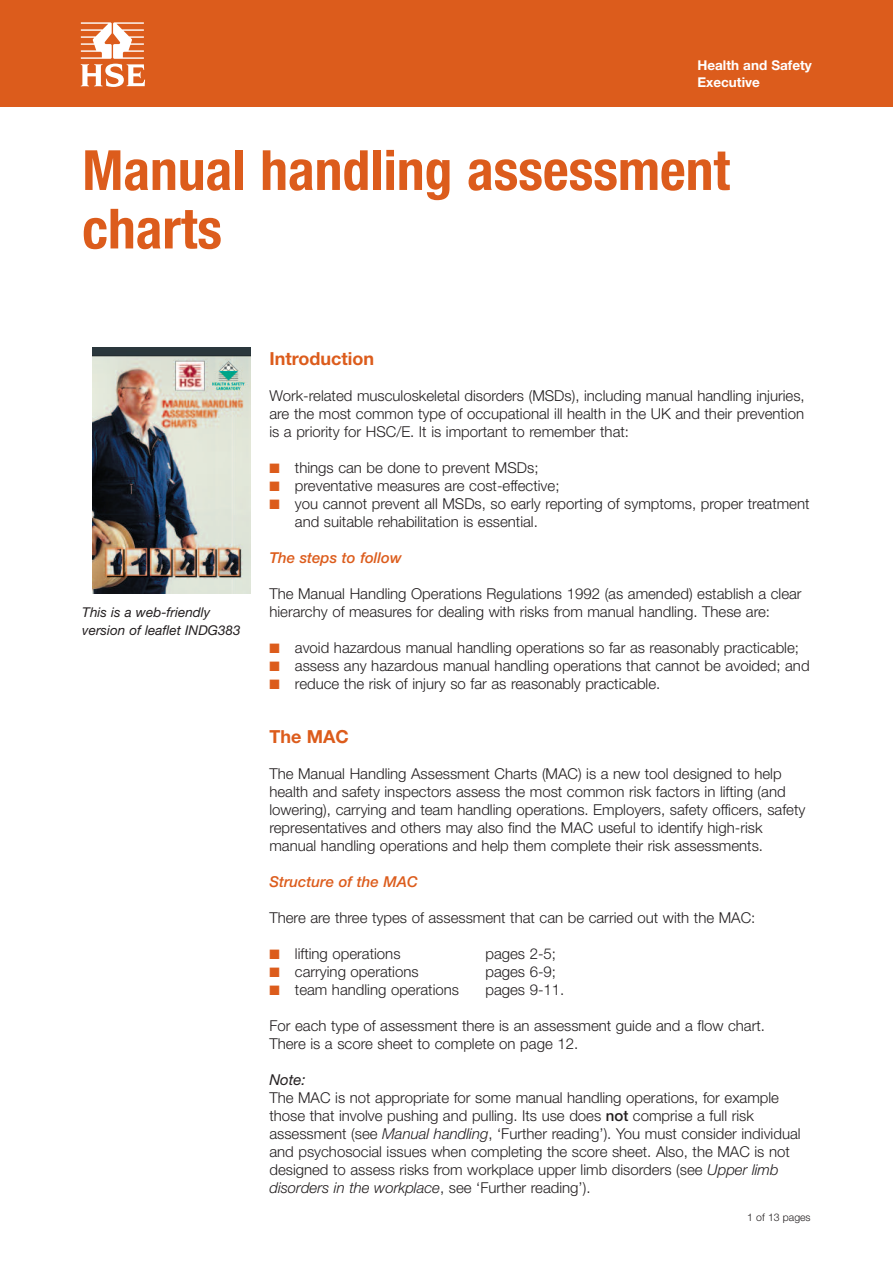
<style>
.page{position:relative;width:893px;height:1263px;background:#fff}
.page>*{position:absolute;margin:0;border:0;box-sizing:border-box;transform-origin:0 0}
.t1{font:700 condensed 55.5px/58.5px "Helvetica Neue";color:#dc5c1c}
.t2{font:700 18px "Helvetica Neue";color:#dc5c1c}
.t3{font:300 15px/18px "Helvetica Neue";color:#231f20}
.t4{font:italic 500 15px "Helvetica Neue";color:#dc5c1c}
.t5{font:italic 15px "Helvetica Neue";color:#231f20}
.t6{font:italic 13.5px/18px "Helvetica Neue";color:#231f20}
.t7{font:700 13.5px/16.5px "Helvetica Neue";color:#fff}
.t8{font:300 10.5px "Helvetica Neue";color:#231f20}
.s1{color:#dc5c1c}
.s2{font-weight:500}
.s3{font-style:italic}
</style>
<div class="page">
<div style="left:0;top:0;width:893px;height:106px;background:#dc5c1c"></div>
<svg style="left:81px;top:22px;width:64px;height:65px"></svg>
<img style="left:92px;top:348px;width:159px;height:245px">
<p class="t7" style="left:697px;top:59px;width:116px">Health and Safety<br>Executive</p>
<h1 class="t1" style="left:82px;top:146px;width:649px">Manual handling assessment charts</h1>
<p class="t6" style="left:82px;top:604px;width:160px">This is a web-friendly version of leaflet INDG383</p>
<p class="t2" style="left:269px;top:352px;width:106px">Introduction</p>
<p class="t3" style="left:269px;top:388px;width:537px;text-align:justify">Work-related musculoskeletal disorders (MSDs), including manual handling injuries, are the most common type of occupational ill health in the UK and their prevention is a priority for HSC/E. It is important to remember that:</p>
<p class="t3" style="left:269px;top:460px;width:271px"><span class="s1">■</span> things can be done to prevent MSDs;</p>
<p class="t3" style="left:269px;top:478px;width:292px"><span class="s1">■</span> preventative measures are cost-effective;</p>
<p class="t3" style="left:295px;top:496px;width:516px;text-indent:-26px"><span class="s1">■</span> you cannot prevent all MSDs, so early reporting of symptoms, proper treatment and suitable rehabilitation is essential.</p>
<p class="t4" style="left:269px;top:552px;width:134px">The steps to follow</p>
<p class="t3" style="left:269px;top:586px;width:534px">The Manual Handling Operations Regulations 1992 (as amended) establish a clear hierarchy of measures for dealing with risks from manual handling. These are:</p>
<p class="t3" style="left:269px;top:640px;width:531px"><span class="s1">■</span> avoid hazardous manual handling operations so far as reasonably practicable;</p>
<p class="t3" style="left:269px;top:658px;width:542px"><span class="s1">■</span> assess any hazardous manual handling operations that cannot be avoided; and</p>
<p class="t3" style="left:269px;top:676px;width:392px"><span class="s1">■</span> reduce the risk of injury so far as reasonably practicable.</p>
<p class="t2" style="left:269px;top:730px;width:81px">The MAC</p>
<p class="t3" style="left:269px;top:766px;width:537px">The Manual Handling Assessment Charts (MAC) is a new tool designed to help health and safety inspectors assess the most common risk factors in lifting (and lowering), carrying and team handling operations. Employers, safety officers, safety representatives and others may also find the MAC useful to identify high-risk manual handling operations and help them complete their risk assessments.</p>
<p class="t4" style="left:269px;top:876px;width:150px">Structure of the MAC</p>
<p class="t3" style="left:269px;top:910px;width:487px">There are three types of assessment that can be carried out with the MAC:</p>
<p class="t3" style="left:269px;top:946px;width:133px"><span class="s1">■</span> lifting operations</p>
<p class="t3" style="left:485px;top:946px;width:72px">pages 2-5;</p>
<p class="t3" style="left:269px;top:964px;width:151px"><span class="s1">■</span> carrying operations</p>
<p class="t3" style="left:485px;top:964px;width:72px">pages 6-9;</p>
<p class="t3" style="left:269px;top:982px;width:191px"><span class="s1">■</span> team handling operations</p>
<p class="t3" style="left:485px;top:982px;width:81px">pages 9-11.</p>
<p class="t3" style="left:269px;top:1018px;width:497px">For each type of assessment there is an assessment guide and a flow chart.<br>There is a score sheet to complete on page 12.</p>
<p class="t5" style="left:269px;top:1074px;width:38px">Note:</p>
<p class="t3" style="left:269px;top:1090px;width:533px">The MAC is not appropriate for some manual handling operations, for example those that involve pushing and pulling. Its use does <span class="s2">not</span> comprise a full risk assessment (see <span class="s3">Manual handling</span>, ‘Further reading’). You must consider individual and psychosocial issues when completing the score sheet. Also, the MAC is not designed to assess risks from workplace upper limb disorders (see <span class="s3">Upper limb disorders in the workplace</span>, see ‘Further reading’).</p>
<p class="t8" style="left:747px;top:1213px;width:65px">1 of 13 pages</p>
</div>
